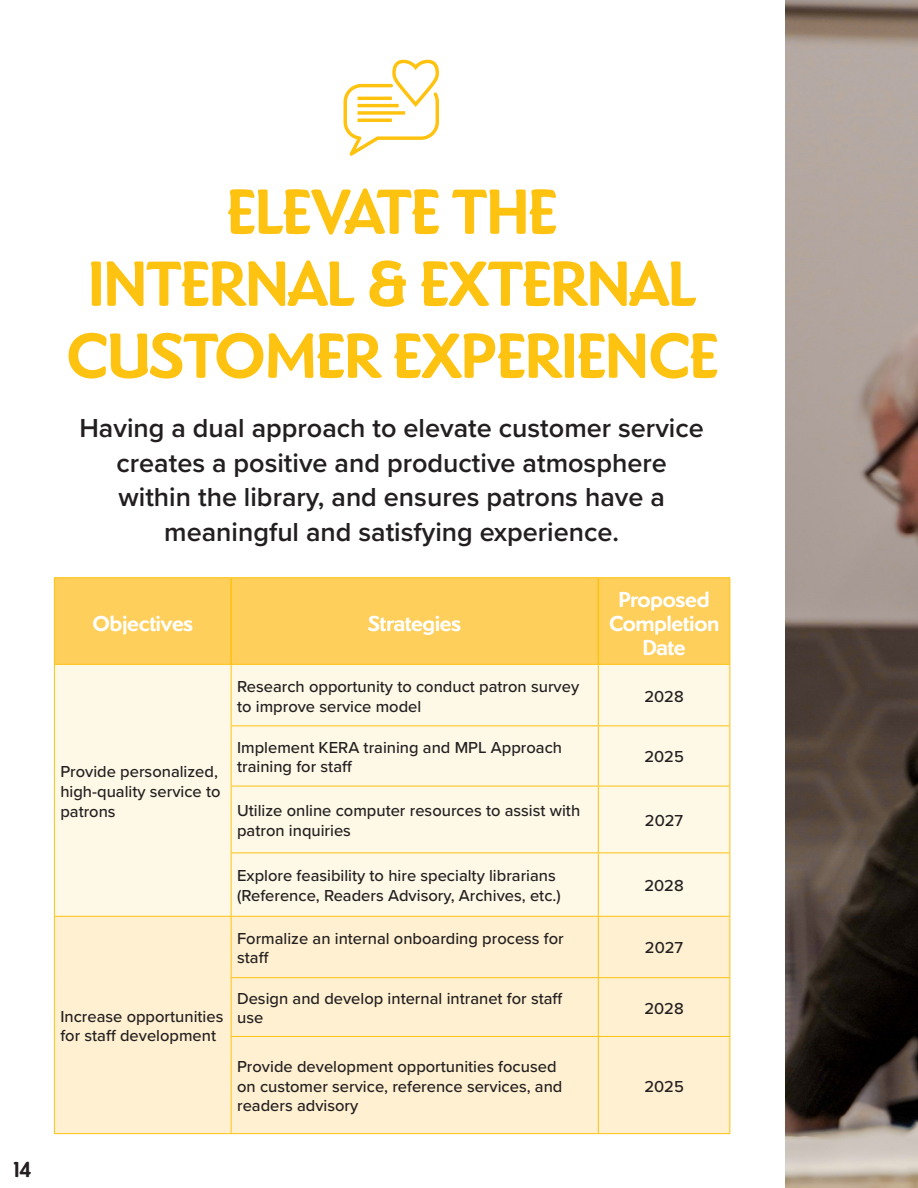
<style>
.page{position:relative;width:918px;height:1188px;background:#fff}
.page>*{position:absolute;margin:0;border:0;box-sizing:border-box;transform-origin:0 0}
.t1{font:700 66px/72px "Dundee";color:#fec210;text-align:center}
.t2{font:600 27px/34.5px "Proxima Nova";color:#231f20;text-align:center}
.t3{font:700 22.5px/24px "Dundee";color:#fff;text-align:center}
.t4{font:700 22.5px "Dundee";color:#231f20}
.t5{font:500 16.5px/19.8px "Proxima Nova";color:#231f20}
</style>
<div class="page">
<div style="left:55px;top:578px;width:674px;height:86px;background:#fecf5b"></div>
<div style="left:55px;top:665px;width:674px;height:251px;background:#fef8e6"></div>
<div style="left:55px;top:917px;width:674px;height:216px;background:#fef0d0"></div>
<hr style="left:54px;top:665px;width:1px;height:61px;background:#fec210">
<hr style="left:231px;top:665px;width:1px;height:60px;background:#fec210">
<hr style="left:598px;top:665px;width:1px;height:60px;background:#fec210">
<hr style="left:729px;top:665px;width:1px;height:60px;background:#fec210">
<hr style="left:54px;top:726px;width:1px;height:60px;background:#fec210">
<hr style="left:231px;top:725px;width:367px;height:1px;background:#fec210">
<hr style="left:231px;top:726px;width:1px;height:60px;background:#fec210">
<hr style="left:598px;top:725px;width:132px;height:1px;background:#fec210">
<hr style="left:598px;top:726px;width:1px;height:60px;background:#fec210">
<hr style="left:729px;top:726px;width:1px;height:60px;background:#fec210">
<hr style="left:54px;top:786px;width:1px;height:67px;background:#fec210">
<hr style="left:231px;top:786px;width:367px;height:1px;background:#fec210">
<hr style="left:231px;top:786px;width:1px;height:67px;background:#fec210">
<hr style="left:598px;top:786px;width:132px;height:1px;background:#fec210">
<hr style="left:598px;top:786px;width:1px;height:67px;background:#fec210">
<hr style="left:729px;top:786px;width:1px;height:67px;background:#fec210">
<hr style="left:54px;top:853px;width:1px;height:63px;background:#fec210">
<hr style="left:231px;top:853px;width:367px;height:1px;background:#fec210">
<hr style="left:231px;top:853px;width:1px;height:63px;background:#fec210">
<hr style="left:598px;top:853px;width:132px;height:1px;background:#fec210">
<hr style="left:598px;top:853px;width:1px;height:63px;background:#fec210">
<hr style="left:729px;top:853px;width:1px;height:63px;background:#fec210">
<hr style="left:54px;top:916px;width:177px;height:1px;background:#fec210">
<hr style="left:54px;top:917px;width:1px;height:61px;background:#fec210">
<hr style="left:231px;top:916px;width:367px;height:1px;background:#fec210">
<hr style="left:231px;top:917px;width:1px;height:60px;background:#fec210">
<hr style="left:598px;top:916px;width:132px;height:1px;background:#fec210">
<hr style="left:598px;top:917px;width:1px;height:60px;background:#fec210">
<hr style="left:729px;top:917px;width:1px;height:60px;background:#fec210">
<hr style="left:54px;top:978px;width:1px;height:58px;background:#fec210">
<hr style="left:231px;top:977px;width:367px;height:1px;background:#fec210">
<hr style="left:231px;top:978px;width:1px;height:58px;background:#fec210">
<hr style="left:598px;top:977px;width:132px;height:1px;background:#fec210">
<hr style="left:598px;top:978px;width:1px;height:58px;background:#fec210">
<hr style="left:729px;top:978px;width:1px;height:58px;background:#fec210">
<hr style="left:54px;top:1036px;width:1px;height:97px;background:#fec210">
<hr style="left:231px;top:1036px;width:367px;height:1px;background:#fec210">
<hr style="left:231px;top:1037px;width:1px;height:96px;background:#fec210">
<hr style="left:598px;top:1036px;width:132px;height:1px;background:#fec210">
<hr style="left:598px;top:1037px;width:1px;height:96px;background:#fec210">
<hr style="left:729px;top:1037px;width:1px;height:96px;background:#fec210">
<hr style="left:54px;top:1133px;width:177px;height:1px;background:#fec210">
<hr style="left:231px;top:1133px;width:367px;height:1px;background:#fec210">
<hr style="left:598px;top:1133px;width:132px;height:1px;background:#fec210">
<hr style="left:54px;top:577px;width:177px;height:1px;background:#fec210">
<hr style="left:54px;top:578px;width:1px;height:86px;background:#fec210">
<hr style="left:231px;top:577px;width:367px;height:1px;background:#fec210">
<hr style="left:598px;top:577px;width:132px;height:1px;background:#fec210">
<hr style="left:729px;top:578px;width:1px;height:86px;background:#fec210">
<hr style="left:54px;top:664px;width:177px;height:1px;background:#fec210">
<hr style="left:231px;top:664px;width:367px;height:1px;background:#fec210">
<hr style="left:598px;top:664px;width:132px;height:1px;background:#fec210">
<hr style="left:230px;top:578px;width:2px;height:86px;background:#fec210">
<hr style="left:598px;top:578px;width:1px;height:86px;background:#fec210">
<img style="left:785px;top:0;width:133px;height:1188px">
<svg style="left:344px;top:60px;width:95px;height:96px"></svg>
<p class="t4" style="left:10px;top:1157px;width:24px">14</p>
<p class="t1" style="left:227px;top:175px;width:331px">ELEVATE THE</p>
<p class="t1" style="left:66px;top:247px;width:653px">INTERNAL &amp; EXTERNAL<br>CUSTOMER EXPERIENCE</p>
<p class="t2" style="left:79px;top:410px;width:626px">Having a dual approach to elevate customer service creates a positive and productive atmosphere</p>
<p class="t2" style="left:118px;top:479px;width:548px">within the library, and ensures patrons have a</p>
<p class="t2" style="left:164px;top:514px;width:456px">meaningful and satisfying experience.</p>
<p class="t3" style="left:92px;top:612px;width:102px">Objectives</p>
<p class="t3" style="left:368px;top:612px;width:94px">Strategies</p>
<p class="t3" style="left:609px;top:588px;width:112px">Proposed<br>Completion<br>Date</p>
<p class="t5" style="left:60px;top:761px;width:162px">Provide personalized, high-quality service to patrons</p>
<p class="t5" style="left:60px;top:1006px;width:165px">Increase opportunities for staff development</p>
<p class="t5" style="left:237px;top:676px;width:344px">Research opportunity to conduct patron survey to improve service model</p>
<p class="t5" style="left:644px;top:686px;width:41px">2028</p>
<p class="t5" style="left:237px;top:737px;width:327px">Implement KERA training and MPL Approach training for staff</p>
<p class="t5" style="left:644px;top:746px;width:41px">2025</p>
<p class="t5" style="left:237px;top:800px;width:345px">Utilize online computer resources to assist with patron inquiries</p>
<p class="t5" style="left:645px;top:810px;width:40px">2027</p>
<p class="t5" style="left:237px;top:865px;width:325px">Explore feasibility to hire specialty librarians (Reference, Readers Advisory, Archives, etc.)</p>
<p class="t5" style="left:644px;top:875px;width:41px">2028</p>
<p class="t5" style="left:237px;top:928px;width:328px">Formalize an internal onboarding process for staff</p>
<p class="t5" style="left:645px;top:937px;width:40px">2027</p>
<p class="t5" style="left:237px;top:988px;width:327px">Design and develop internal intranet for staff use</p>
<p class="t5" style="left:644px;top:998px;width:41px">2028</p>
<p class="t5" style="left:237px;top:1056px;width:327px">Provide development opportunities focused on customer service, reference services, and readers advisory</p>
<p class="t5" style="left:644px;top:1076px;width:41px">2025</p>
</div>
